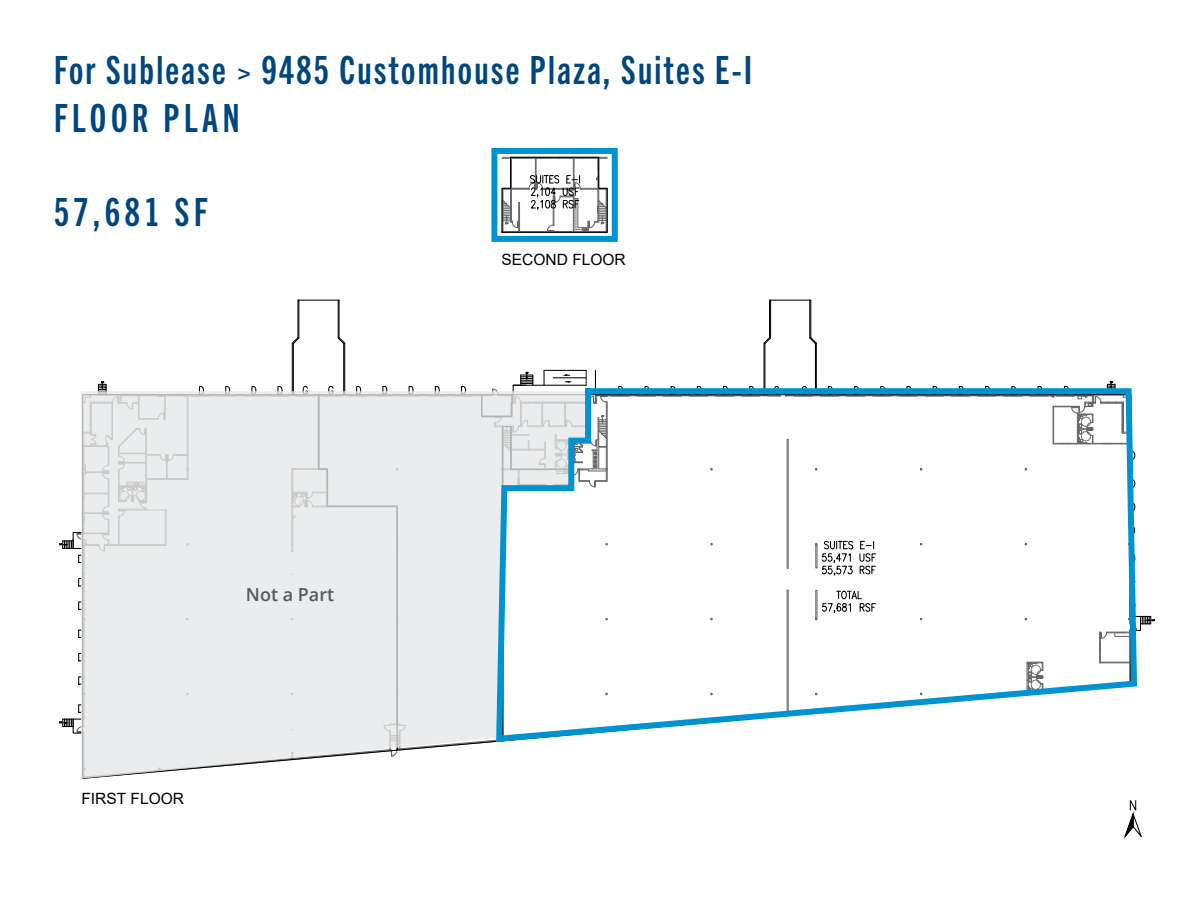
<style>
.page{position:relative;width:1188px;height:918px;background:#fff}
.page>*{position:absolute;margin:0;border:0;box-sizing:border-box;transform-origin:0 0}
.t1{font:39px/48px "Trade Gothic Next LT Pro Bd Cm";letter-spacing:.06em;color:#00467f}
.t2{font:600 18px "Open Sans";color:#58595b}
.t3{font:15.6px "Arial";color:#000}
</style>
<div class="page">
<hr style="left:292px;top:343px;width:1px;height:52px;background:#000">
<hr style="left:293px;top:344px;width:1px;height:51px;background:#000">
<hr style="left:297px;top:300px;width:2px;height:38px;background:#000">
<hr style="left:344px;top:343px;width:1px;height:52px;background:#000">
<hr style="left:343px;top:344px;width:1px;height:51px;background:#000">
<hr style="left:339px;top:300px;width:1px;height:38px;background:#000">
<hr style="left:338px;top:300px;width:1px;height:38px;background:#000">
<svg style="left:291px;top:336px;width:9px;height:9px"></svg>
<svg style="left:337px;top:336px;width:9px;height:9px"></svg>
<hr style="left:299px;top:300px;width:40px;height:1px;background:#000">
<hr style="left:764px;top:344px;width:1px;height:51px;background:#000">
<hr style="left:769px;top:300px;width:1px;height:38px;background:#000">
<hr style="left:770px;top:300px;width:1px;height:38px;background:#000">
<hr style="left:816px;top:343px;width:1px;height:52px;background:#000">
<hr style="left:815px;top:344px;width:1px;height:51px;background:#000">
<hr style="left:810px;top:300px;width:1px;height:38px;background:#000">
<hr style="left:809px;top:300px;width:1px;height:38px;background:#000">
<svg style="left:763px;top:336px;width:9px;height:9px"></svg>
<svg style="left:809px;top:336px;width:8px;height:9px"></svg>
<hr style="left:771px;top:300px;width:40px;height:1px;background:#000">
<svg style="left:501px;top:157px;width:107px;height:76px"></svg>
<svg style="left:1123px;top:800px;width:19px;height:39px"></svg>
<svg style="left:81px;top:391px;width:412px;height:388px;background:#e9eaeb"></svg>
<div style="left:491px;top:148px;width:127px;height:94px;border:6px solid #0093d0"></div>
<svg style="left:493px;top:385px;width:647px;height:358px"></svg>
<p class="t1" style="left:54px;top:44px;width:699px">For Sublease &gt; 9485 Customhouse Plaza, Suites E-I<br>FLOOR PLAN</p>
<p class="t1" style="left:54px;top:185px;width:155px">57,681 SF</p>
<p class="t2" style="left:246px;top:582px;width:90px">Not a Part</p>
<p class="t3" style="left:81px;top:788px;width:104px">FIRST FLOOR</p>
<p class="t3" style="left:502px;top:249px;width:126px">SECOND FLOOR</p>
</div>
